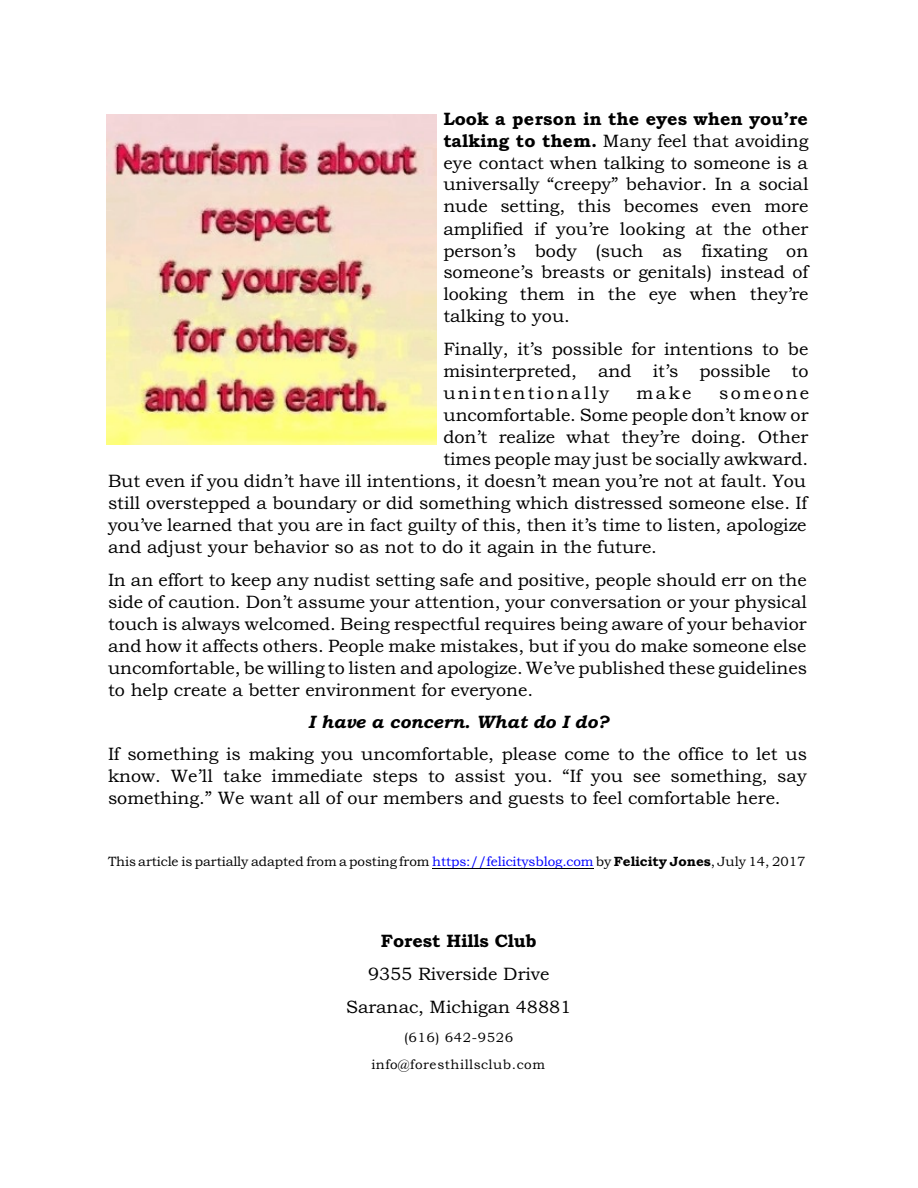
<style>
.page{position:relative;width:918px;height:1188px;background:#fff}
.page>*{position:absolute;margin:0;border:0;box-sizing:border-box;transform-origin:0 0}
.t1{font:18px/21.9px "Bookman Old Style";color:#000;text-align:justify}
.t2{font:italic 18px "Bookman Old Style";color:#000}
.t3{font:18px "Bookman Old Style";letter-spacing:.12em;color:#000}
.t4{font:13.5px "Bookman Old Style";letter-spacing:-.005em;color:#000}
.t5{font:13.5px/26.4px "Bookman Old Style";letter-spacing:.04em;color:#000;text-align:center}
.s1{color:#00f}
</style>
<div class="page">
<hr style="left:432px;top:868px;width:161px;height:1px;background:#000">
<img style="left:106px;top:114px;width:331px;height:331px">
<p class="t1" style="left:443px;top:109px;width:367px">Look a person in the eyes when you’re talking to them. Many feel that avoiding eye contact when talking to someone is a universally “creepy” behavior. In a social nude setting, this becomes even more amplified if you’re looking at the other person’s body (such as fixating on someone’s breasts or genitals) instead of looking them in the eye when they’re talking to you.</p>
<p class="t1" style="left:443px;top:340px;width:367px">Finally, it’s possible for intentions to be misinterpreted, and it’s possible to unintentionally</p>
<p class="t1" style="left:637px;top:384px;width:56px">make</p>
<p class="t3" style="left:719px;top:386px;width:92px">someone</p>
<p class="t1" style="left:443px;top:406px;width:367px">uncomfortable. Some people don’t know or</p>
<p class="t1" style="left:443px;top:428px;width:367px">don’t realize what they’re doing. Other</p>
<p class="t1" style="left:443px;top:450px;width:366px">times people may just be socially awkward.</p>
<p class="t1" style="left:108px;top:472px;width:700px">But even if you didn’t have ill intentions, it doesn’t mean you’re not at fault. You</p>
<p class="t1" style="left:108px;top:494px;width:701px">still overstepped a boundary or did something which distressed someone else. If</p>
<p class="t1" style="left:108px;top:516px;width:700px">you’ve learned that you are in fact guilty of this, then it’s time to listen, apologize</p>
<p class="t1" style="left:108px;top:538px;width:551px">and adjust your behavior so as not to do it again in the future.</p>
<p class="t1" style="left:108px;top:571px;width:701px">In an effort to keep any nudist setting safe and positive, people should err on the side of caution. Don’t assume your attention, your conversation or your physical touch is always welcomed. Being respectful requires being aware of your behavior and how it affects others. People make mistakes, but if you do make someone else uncomfortable, be willing to listen and apologize. We’ve published these guidelines to help create a better environment for everyone.</p>
<p class="t2" style="left:308px;top:715px;width:302px">I have a concern. What do I do?</p>
<p class="t1" style="left:108px;top:745px;width:701px">If something is making you uncomfortable, please come to the office to let us know. We’ll take immediate steps to assist you. “If you see something, say something.” We want all of our members and guests to feel comfortable here.</p>
<p class="t4" style="left:108px;top:856px;width:699px">This article is partially adapted from a posting from <span class="s1">https://felicitysblog.com</span> by Felicity Jones, July 14, 2017</p>
<p class="t1" style="left:346px;top:927px;width:227px;line-height:32.7px;text-align:center">Forest Hills Club<br>9355 Riverside Drive<br>Saranac, Michigan 48881</p>
<p class="t5" style="left:371px;top:1026px;width:175px">(616) 642-9526 info@foresthillsclub.com</p>
</div>
